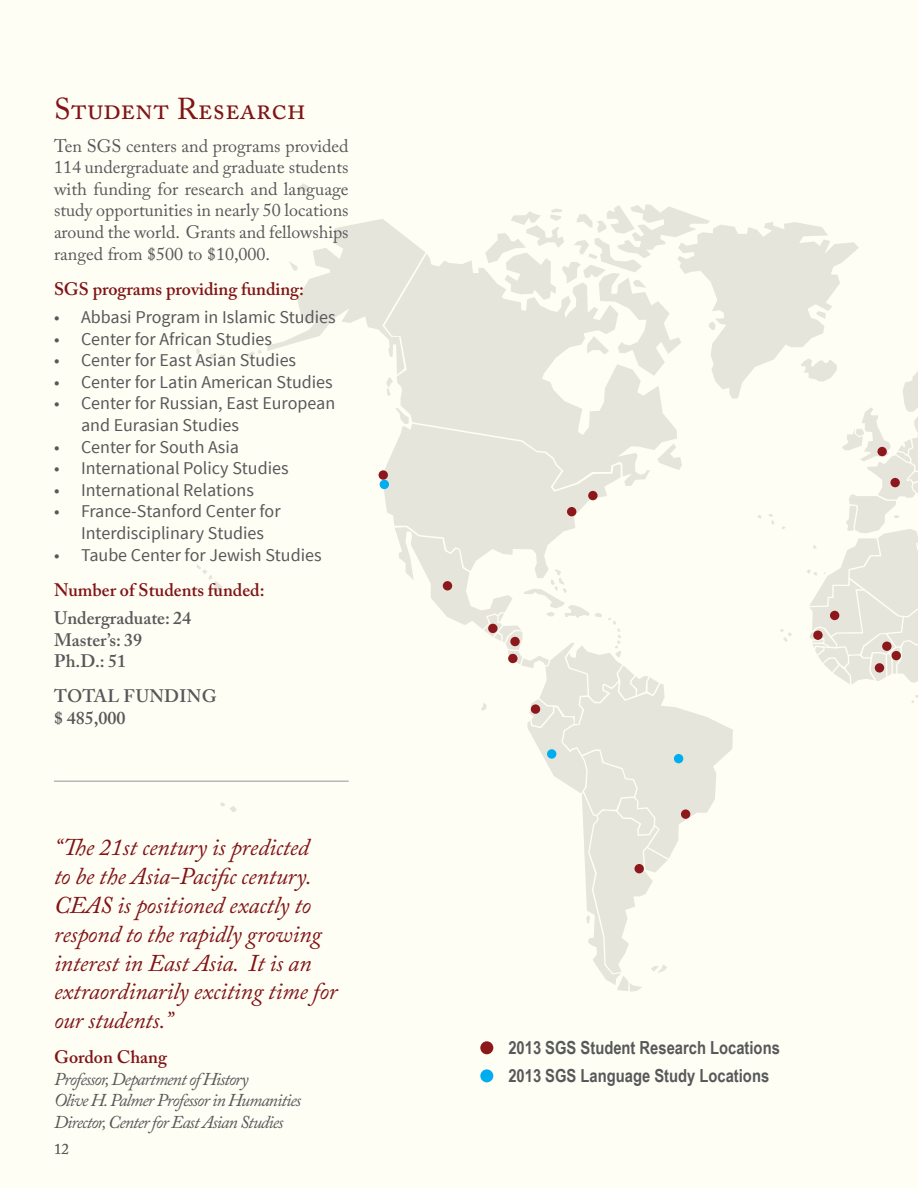
<style>
.page{position:relative;width:918px;height:1188px;background:#fffef4}
.page>*{position:absolute;margin:0;border:0;box-sizing:border-box;transform-origin:0 0}
.t1{font:30px "Adobe Caslon Pro";color:#801416}
.t2{font:italic 24px/28.8px "Adobe Caslon Pro";letter-spacing:-.01em;color:#801416}
.t3{font:18px/21.6px "Source Sans Pro";color:#57585a}
.t4{font:18px/21.6px "Adobe Caslon Pro";color:#57585a;text-align:justify}
.t5{font:italic 18px/21.6px "Adobe Caslon Pro";letter-spacing:-.05em;color:#57585a}
.t6{font:700 18px "Arial Narrow";color:#57585a}
.t7{font:600 18px "Adobe Caslon Pro";color:#801416}
.t8{font:600 18px/21.6px "Adobe Caslon Pro";color:#57585a}
.t9{font:15px "Adobe Caslon Pro";color:#57585a}
</style>
<div class="page">
<svg style="left:297px;top:183px;width:13px;height:9px"></svg>
<svg style="left:247px;top:349px;width:14px;height:9px"></svg>
<svg style="left:210px;top:354px;width:15px;height:6px"></svg>
<svg style="left:196px;top:349px;width:4px;height:5px"></svg>
<svg style="left:197px;top:564px;width:25px;height:28px"></svg>
<svg style="left:220px;top:802px;width:17px;height:10px"></svg>
<svg style="left:267px;top:204px;width:651px;height:788px"></svg>
<div style="left:480px;top:1041px;width:13px;height:13px;background:#8c181b;border-radius:50%"></div>
<div style="left:480px;top:1069px;width:13px;height:13px;background:#00aeef;border-radius:50%"></div>
<div style="left:882px;top:642px;width:10px;height:9px;background:#8c181b;border-radius:50%"></div>
<div style="left:875px;top:663px;width:9px;height:10px;background:#8c181b;border-radius:50%"></div>
<div style="left:892px;top:651px;width:9px;height:9px;background:#8c181b;border-radius:50%"></div>
<div style="left:813px;top:631px;width:10px;height:9px;background:#8c181b;border-radius:50%"></div>
<div style="left:379px;top:470px;width:9px;height:10px;background:#8c181b;border-radius:50%"></div>
<div style="left:588px;top:491px;width:10px;height:9px;background:#8c181b;border-radius:50%"></div>
<div style="left:634px;top:864px;width:10px;height:9px;background:#8c181b;border-radius:50%"></div>
<div style="left:681px;top:809px;width:9px;height:10px;background:#8c181b;border-radius:50%"></div>
<div style="left:531px;top:704px;width:9px;height:10px;background:#8c181b;border-radius:50%"></div>
<div style="left:510px;top:637px;width:10px;height:9px;background:#8c181b;border-radius:50%"></div>
<div style="left:508px;top:654px;width:10px;height:9px;background:#8c181b;border-radius:50%"></div>
<div style="left:488px;top:624px;width:10px;height:9px;background:#8c181b;border-radius:50%"></div>
<div style="left:547px;top:749px;width:9px;height:10px;background:#00aeef;border-radius:50%"></div>
<div style="left:877px;top:447px;width:10px;height:9px;background:#8c181b;border-radius:50%"></div>
<div style="left:443px;top:581px;width:9px;height:9px;background:#8c181b;border-radius:50%"></div>
<div style="left:567px;top:507px;width:9px;height:9px;background:#8c181b;border-radius:50%"></div>
<div style="left:890px;top:478px;width:10px;height:9px;background:#8c181b;border-radius:50%"></div>
<div style="left:830px;top:611px;width:9px;height:9px;background:#8c181b;border-radius:50%"></div>
<div style="left:380px;top:480px;width:9px;height:9px;background:#00aeef;border-radius:50%"></div>
<div style="left:674px;top:754px;width:9px;height:9px;background:#00aeef;border-radius:50%"></div>
<hr style="left:54px;top:781px;width:295px;height:1px;background:#939598">
<h1 class="t1" style="left:54px;top:91px;width:254px">Student Research</h1>
<p class="t4" style="left:54px;top:135px;width:296px">Ten SGS centers and programs provided 114 undergraduate and graduate students with funding for research and language study opportunities in nearly 50 locations around the world. Grants and fellowships ranged from $500 to $10,000.</p>
<p class="t7" style="left:54px;top:278px;width:252px">SGS programs providing funding:</p>
<p class="t3" style="left:54px;top:307px;width:283px">• Abbasi Program in Islamic Studies</p>
<p class="t3" style="left:54px;top:328px;width:220px">• Center for African Studies</p>
<p class="t3" style="left:54px;top:350px;width:244px">• Center for East Asian Studies</p>
<p class="t3" style="left:54px;top:371px;width:280px">• Center for Latin American Studies</p>
<p class="t3" style="left:81px;top:393px;width:256px;text-indent:-27px">• Center for Russian, East European and Eurasian Studies</p>
<p class="t3" style="left:54px;top:436px;width:187px">• Center for South Asia</p>
<p class="t3" style="left:54px;top:458px;width:236px">• International Policy Studies</p>
<p class="t3" style="left:54px;top:479px;width:201px">• International Relations</p>
<p class="t3" style="left:54px;top:501px;width:228px;text-align:center">• France-Stanford Center for<br>Interdisciplinary Studies</p>
<p class="t3" style="left:54px;top:544px;width:269px">• Taube Center for Jewish Studies</p>
<p class="t7" style="left:54px;top:579px;width:212px">Number of Students funded:</p>
<p class="t8" style="left:54px;top:607px;width:139px">Undergraduate: 24<br>Master’s: 39<br>Ph.D.: 51</p>
<p class="t8" style="left:54px;top:685px;width:42px">Total</p>
<p class="t8" style="left:54px;top:685px;width:97px;text-indent:70px">Funding $ 485,000</p>
<h2 class="t2" style="left:54px;top:833px;width:285px">“The 21st century is predicted<br>to be the Asia-Pacific century.<br>CEAS is positioned exactly to respond to the rapidly growing interest in East Asia. It is an extraordinarily exciting time for our students.”</h2>
<p class="t7" style="left:54px;top:1046px;width:115px">Gordon Chang</p>
<p class="t5" style="left:54px;top:1068px;width:249px">Professor, Department of History<br>Olive H. Palmer Professor in Humanities<br>Director, Center for East Asian Studies</p>
<p class="t9" style="left:54px;top:1140px;width:16px">12</p>
<p class="t6" style="left:481px;top:1037px;width:300px">• 2013 SGS Student Research Locations</p>
<p class="t6" style="left:481px;top:1065px;width:289px">• 2013 SGS Language Study Locations</p>
</div>
